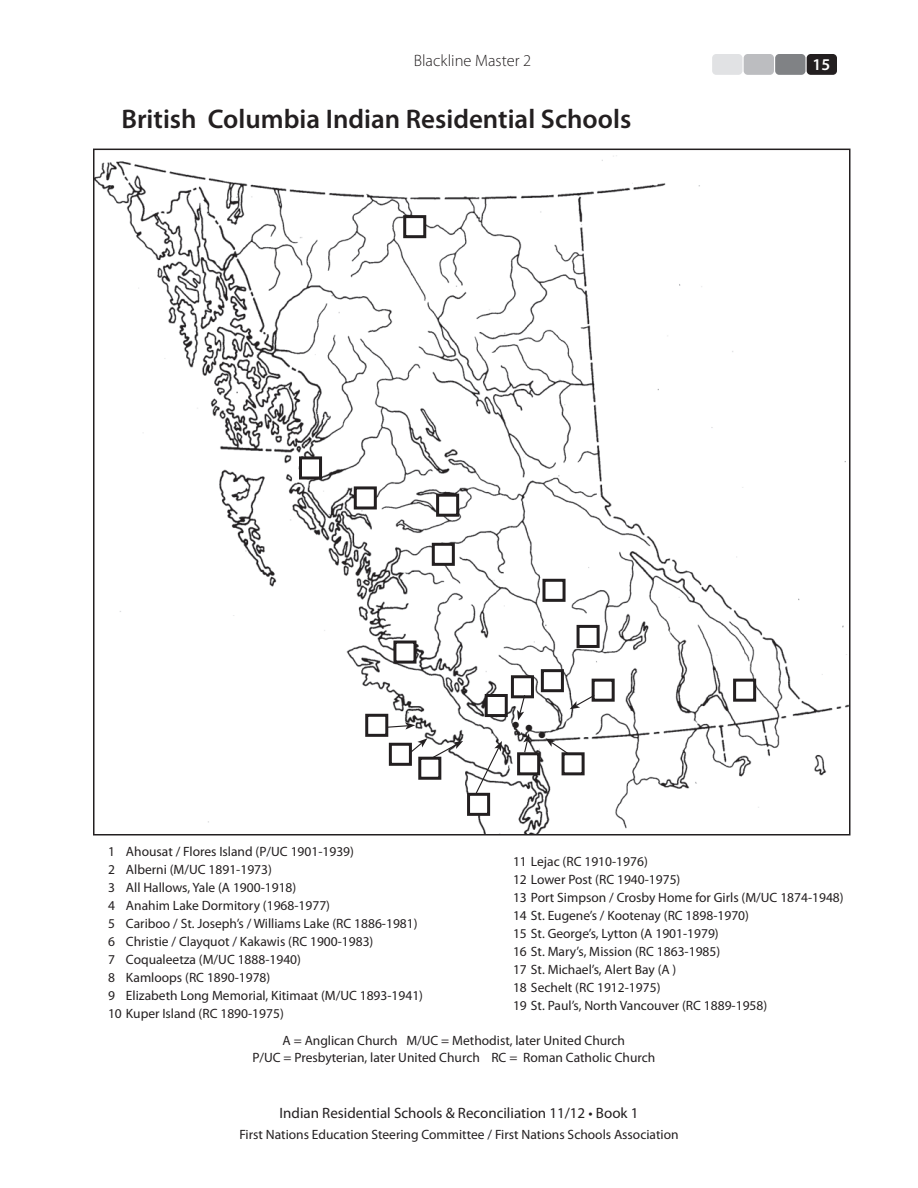
<style>
.page{position:relative;width:918px;height:1188px;background:#fff}
.page>*{position:absolute;margin:0;border:0;box-sizing:border-box;transform-origin:0 0}
.t1{font:600 27px "Myriad Pro";color:#231f20}
.t2{font:300 16.5px "Myriad Pro";color:#231f20}
.t3{font:600 16.5px "Myriad Pro";color:#fff}
.t4{font:15px "Myriad Pro";color:#231f20}
.t5{font:13.5px/18px "Myriad Pro";color:#231f20}
</style>
<div class="page">
<div style="left:712px;top:54px;width:30px;height:21px;background:#e1e2e4;border-radius:4px"></div>
<div style="left:744px;top:54px;width:30px;height:21px;background:#bcbdc0;border-radius:4px"></div>
<div style="left:775px;top:54px;width:30px;height:21px;background:#808285;border-radius:4px"></div>
<div style="left:807px;top:54px;width:30px;height:21px;background:#231f20;border-radius:4px"></div>
<img style="left:96px;top:155px;width:751px;height:678px">
<div style="left:469px;top:794px;width:20px;height:20px;background:#fff"></div>
<div style="left:467px;top:793px;width:23px;height:23px;border:3px solid #231f20"></div>
<div style="left:367px;top:715px;width:20px;height:20px;background:#fff"></div>
<div style="left:365px;top:714px;width:23px;height:23px;border:3px solid #231f20"></div>
<div style="left:420px;top:758px;width:20px;height:20px;background:#fff"></div>
<div style="left:418px;top:757px;width:23px;height:23px;border:3px solid #231f20"></div>
<div style="left:395px;top:642px;width:20px;height:20px;background:#fff"></div>
<div style="left:393px;top:641px;width:24px;height:23px;border:3px solid #231f20"></div>
<div style="left:355px;top:488px;width:20px;height:20px;background:#fff"></div>
<div style="left:354px;top:486px;width:23px;height:23px;border:3px solid #231f20"></div>
<div style="left:300px;top:458px;width:21px;height:20px;background:#fff"></div>
<div style="left:299px;top:456px;width:23px;height:23px;border:3px solid #231f20"></div>
<div style="left:512px;top:677px;width:20px;height:20px;background:#fff"></div>
<div style="left:511px;top:675px;width:23px;height:23px;border:3px solid #231f20"></div>
<div style="left:735px;top:680px;width:20px;height:20px;background:#fff"></div>
<div style="left:733px;top:679px;width:23px;height:23px;border:3px solid #231f20"></div>
<div style="left:486px;top:695px;width:20px;height:21px;background:#fff"></div>
<div style="left:485px;top:694px;width:23px;height:23px;border:3px solid #231f20"></div>
<div style="left:542px;top:671px;width:20px;height:20px;background:#fff"></div>
<div style="left:541px;top:669px;width:23px;height:23px;border:3px solid #231f20"></div>
<div style="left:438px;top:495px;width:20px;height:20px;background:#fff"></div>
<div style="left:436px;top:494px;width:23px;height:23px;border:3px solid #231f20"></div>
<div style="left:405px;top:217px;width:20px;height:20px;background:#fff"></div>
<div style="left:403px;top:215px;width:23px;height:23px;border:3px solid #231f20"></div>
<div style="left:390px;top:744px;width:20px;height:20px;background:#fff"></div>
<div style="left:389px;top:743px;width:23px;height:23px;border:3px solid #231f20"></div>
<div style="left:433px;top:544px;width:20px;height:20px;background:#fff"></div>
<div style="left:432px;top:543px;width:23px;height:23px;border:3px solid #231f20"></div>
<div style="left:544px;top:580px;width:20px;height:20px;background:#fff"></div>
<div style="left:542px;top:579px;width:24px;height:23px;border:3px solid #231f20"></div>
<div style="left:578px;top:626px;width:20px;height:20px;background:#fff"></div>
<div style="left:577px;top:625px;width:23px;height:23px;border:3px solid #231f20"></div>
<div style="left:519px;top:754px;width:20px;height:20px;background:#fff"></div>
<div style="left:517px;top:752px;width:23px;height:23px;border:3px solid #231f20"></div>
<div style="left:563px;top:754px;width:20px;height:20px;background:#fff"></div>
<div style="left:562px;top:752px;width:23px;height:23px;border:3px solid #231f20"></div>
<svg style="left:517px;top:694px;width:9px;height:26px"></svg>
<svg style="left:523px;top:733px;width:7px;height:21px"></svg>
<svg style="left:545px;top:738px;width:25px;height:17px"></svg>
<svg style="left:386px;top:722px;width:29px;height:8px"></svg>
<svg style="left:408px;top:738px;width:55px;height:22px"></svg>
<svg style="left:474px;top:741px;width:28px;height:55px"></svg>
<div style="left:593px;top:680px;width:20px;height:20px;background:#fff"></div>
<div style="left:592px;top:679px;width:23px;height:23px;border:3px solid #231f20"></div>
<svg style="left:570px;top:694px;width:26px;height:15px"></svg>
<p class="t2" style="left:414px;top:51px;width:119px">Blackline Master 2</p>
<h1 class="t1" style="left:122px;top:102px;width:511px">British Columbia Indian Residential Schools</h1>
<p class="t3" style="left:813px;top:54px;width:19px">15</p>
<h1 class="t1" style="left:511px;top:709px;width:36px">•••</h1>
<p class="t5" style="left:108px;top:842px;width:317px">1 Ahousat / Flores Island (P/UC 1901-1939)<br>2 Alberni (M/UC 1891-1973)<br>3 All Hallows, Yale (A 1900-1918)<br>4 Anahim Lake Dormitory (1968-1977)<br>5 Cariboo / St. Joseph’s / Williams Lake (RC 1886-1981)<br>6 Christie / Clayquot / Kakawis (RC 1900-1983)<br>7 Coqualeetza (M/UC 1888-1940)<br>8 Kamloops (RC 1890-1978)<br>9 Elizabeth Long Memorial, Kitimaat (M/UC 1893-1941)<br>10 Kuper Island (RC 1890-1975)</p>
<p class="t5" style="left:513px;top:852px;width:332px">11 Lejac (RC 1910-1976)<br>12 Lower Post (RC 1940-1975)<br>13 Port Simpson / Crosby Home for Girls (M/UC 1874-1948)<br>14 St. Eugene’s / Kootenay (RC 1898-1970)<br>15 St. George’s, Lytton (A 1901-1979)<br>16 St. Mary’s, Mission (RC 1863-1985)<br>17 St. Michael’s, Alert Bay (A )<br>18 Sechelt (RC 1912-1975)<br>19 St. Paul’s, North Vancouver (RC 1889-1958)</p>
<p class="t5" style="left:252px;top:1032px;width:404px;line-height:16.5px;text-align:center">A = Anglican Church M/UC = Methodist, later United Church<br>P/UC = Presbyterian, later United Church RC = Roman Catholic Church</p>
<p class="t4" style="left:279px;top:1104px;width:361px">Indian Residential Schools &amp; Reconciliation 11/12 • Book 1</p>
<p class="t5" style="left:239px;top:1126px;width:441px">First Nations Education Steering Committee / First Nations Schools Association</p>
</div>
